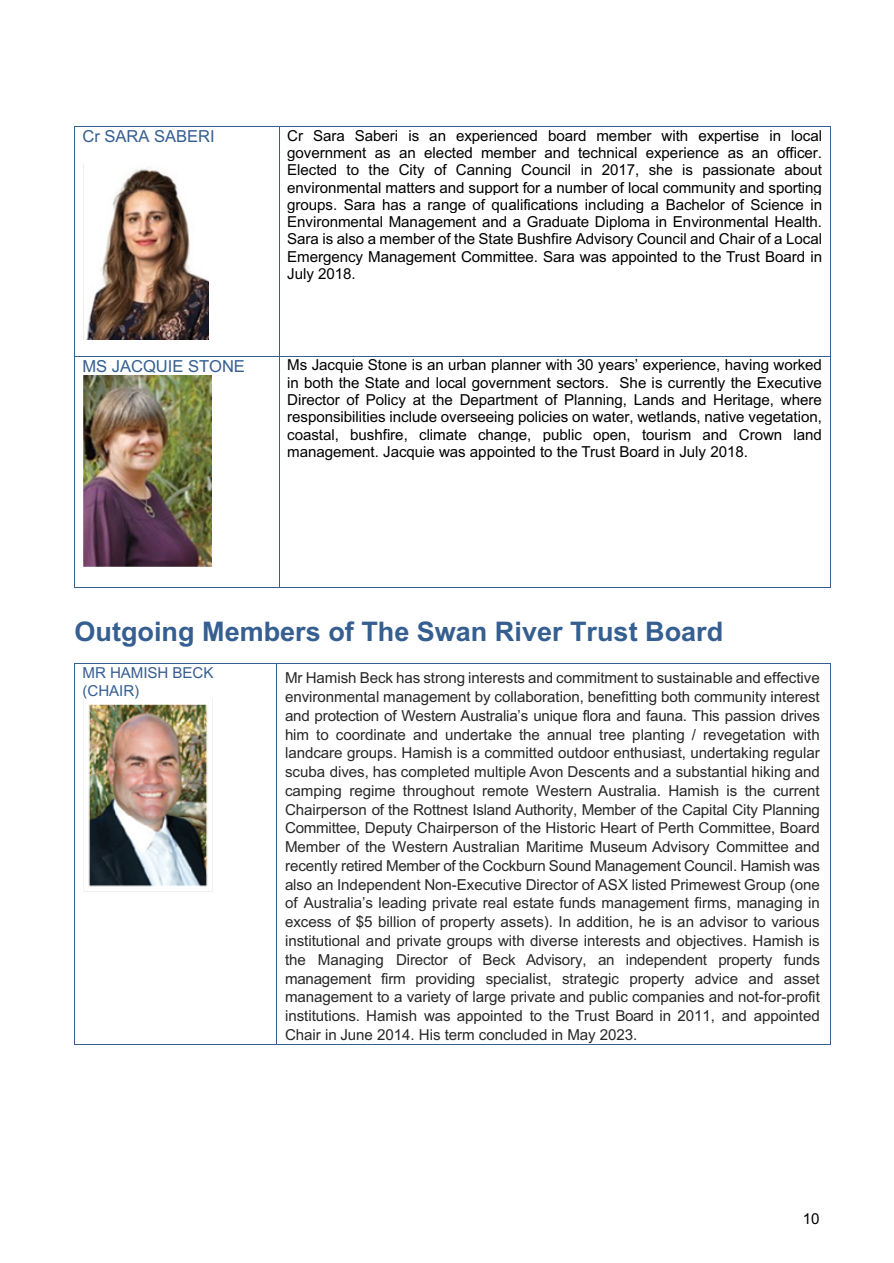
<style>
.page{position:relative;width:894px;height:1263px;background:#fff}
.page>*{position:absolute;margin:0;border:0;box-sizing:border-box;transform-origin:0 0}
.t1{font:700 27px "Arial";color:#365f91}
.t2{font:16.5px "Arial";color:#365f91}
.t3{font:15.15px/18.8px "Arial";letter-spacing:-.005em;color:#292829;text-align:justify}
.t4{font:15.15px/17.2px "Arial";letter-spacing:-.005em;color:#000;text-align:justify}
.t5{font:15.15px/17.2px "Arial";letter-spacing:-.005em;color:#365f91}
</style>
<div class="page">
<hr style="left:75px;top:126px;width:204px;height:1px;background:#365f91">
<hr style="left:279px;top:126px;width:550px;height:1px;background:#365f91">
<hr style="left:74px;top:127px;width:1px;height:229px;background:#365f91">
<hr style="left:279px;top:127px;width:1px;height:229px;background:#365f91">
<hr style="left:829px;top:127px;width:1px;height:229px;background:#365f91">
<hr style="left:75px;top:356px;width:204px;height:1px;background:#365f91">
<hr style="left:279px;top:356px;width:550px;height:1px;background:#365f91">
<hr style="left:74px;top:356px;width:1px;height:231px;background:#365f91">
<hr style="left:75px;top:587px;width:204px;height:1px;background:#365f91">
<hr style="left:279px;top:356px;width:1px;height:231px;background:#365f91">
<hr style="left:279px;top:587px;width:550px;height:1px;background:#365f91">
<hr style="left:829px;top:356px;width:1px;height:231px;background:#365f91">
<hr style="left:75px;top:663px;width:201px;height:1px;background:#365f91">
<hr style="left:277px;top:663px;width:552px;height:1px;background:#365f91">
<hr style="left:74px;top:664px;width:1px;height:380px;background:#365f91">
<hr style="left:75px;top:1044px;width:201px;height:1px;background:#365f91">
<hr style="left:276px;top:664px;width:1px;height:380px;background:#365f91">
<hr style="left:277px;top:1044px;width:552px;height:1px;background:#365f91">
<hr style="left:829px;top:664px;width:1px;height:380px;background:#365f91">
<img style="left:83px;top:165px;width:125px;height:174px">
<img style="left:83px;top:376px;width:128px;height:191px">
<img style="left:83px;top:699px;width:130px;height:193px">
<p class="t2" style="left:82px;top:127px;width:134px">Cr SARA SABERI</p>
<p class="t4" style="left:287px;top:127px;width:536px">Cr Sara Saberi is an experienced board member with expertise in local government as an elected member and technical experience as an officer.<br>Elected to the City of Canning Council in 2017, she is passionate about environmental matters and support for a number of local community and sporting groups. Sara has a range of qualifications including a Bachelor of Science in Environmental Management and a Graduate Diploma in Environmental Health.<br>Sara is also a member of the State Bushfire Advisory Council and Chair of a Local Emergency Management Committee. Sara was appointed to the Trust Board in July 2018.</p>
<p class="t2" style="left:82px;top:357px;width:164px">MS JACQUIE STONE</p>
<p class="t4" style="left:287px;top:357px;width:536px">Ms Jacquie Stone is an urban planner with 30 years’ experience, having worked in both the State and local government sectors. She is currently the Executive Director of Policy at the Department of Planning, Lands and Heritage, where responsibilities include overseeing policies on water, wetlands, native vegetation, coastal, bushfire, climate change, public open, tourism and Crown land management. Jacquie was appointed to the Trust Board in July 2018.</p>
<h1 class="t1" style="left:75px;top:616px;width:650px">Outgoing Members of The Swan River Trust Board</h1>
<p class="t5" style="left:82px;top:664px;width:132px">MR HAMISH BECK (CHAIR)</p>
<p class="t3" style="left:285px;top:669px;width:536px">Mr Hamish Beck has strong interests and commitment to sustainable and effective environmental management by collaboration, benefitting both community interest and protection of Western Australia’s unique flora and fauna. This passion drives him to coordinate and undertake the annual tree planting / revegetation with landcare groups. Hamish is a committed outdoor enthusiast, undertaking regular scuba dives, has completed multiple Avon Descents and a substantial hiking and camping regime throughout remote Western Australia. Hamish is the current Chairperson of the Rottnest Island Authority, Member of the Capital City Planning Committee, Deputy Chairperson of the Historic Heart of Perth Committee, Board Member of the Western Australian Maritime Museum Advisory Committee and recently retired Member of the Cockburn Sound Management Council. Hamish was also an Independent Non-Executive Director of ASX listed Primewest Group (one of Australia’s leading private real estate funds management firms, managing in excess of $5 billion of property assets). In addition, he is an advisor to various institutional and private groups with diverse interests and objectives. Hamish is the Managing Director of Beck Advisory, an independent property funds management firm providing specialist, strategic property advice and asset management to a variety of large private and public companies and not-for-profit institutions. Hamish was appointed to the Trust Board in 2011, and appointed Chair in June 2014. His term concluded in May 2023.</p>
<p class="t4" style="left:802px;top:1210px;width:18px">10</p>
</div>
